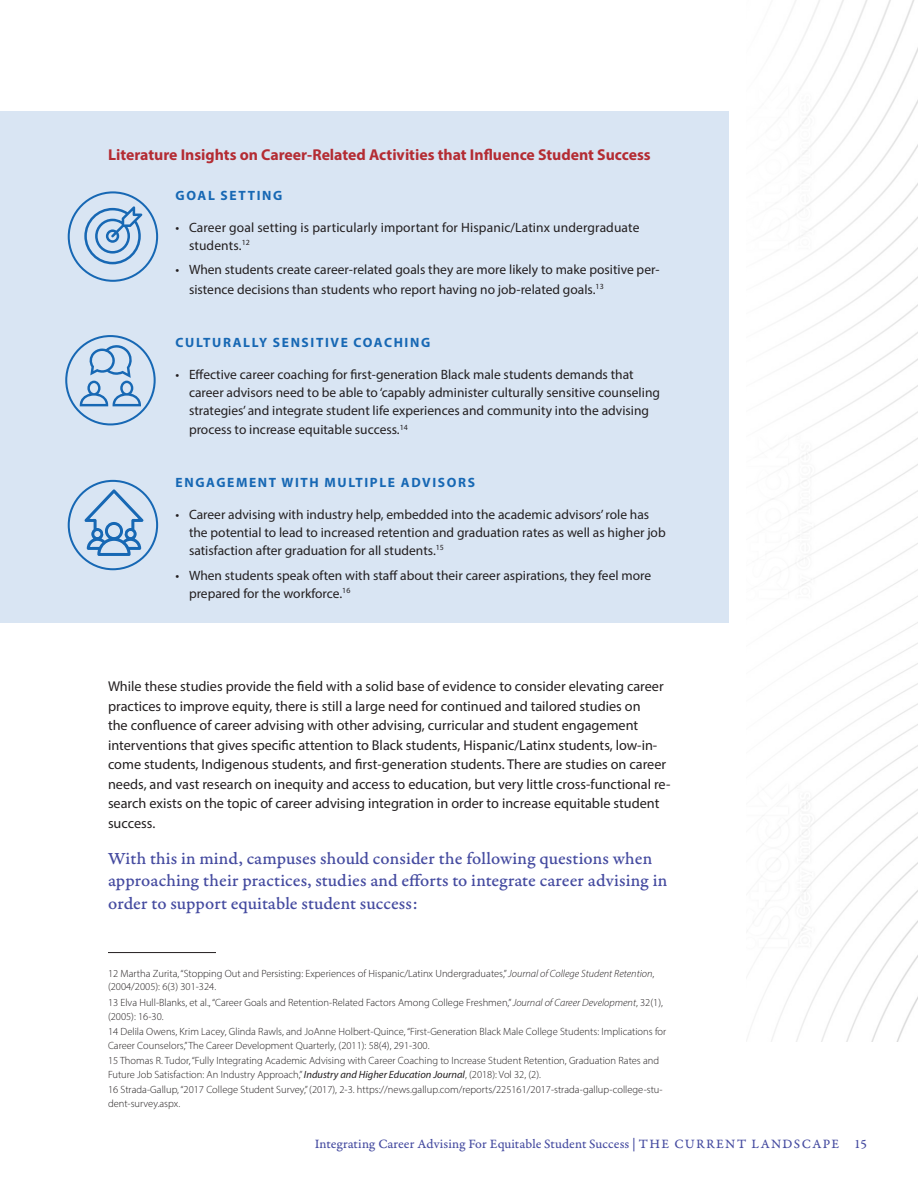
<style>
.page{position:relative;width:918px;height:1188px;background:#fff}
.page>*{position:absolute;margin:0;border:0;box-sizing:border-box;transform-origin:0 0}
.body_emphasis{font:18px/22.5px "Garamond Premr Pro Med Capt";color:#454ba0}
.t1{font:700 15.75px "Myriad Pro";color:#b42c33}
.body{font:14.25px/19.5px "Myriad Pro";color:#231f20}
.t2{font:13.5px/18px "Myriad Pro";color:#231f20}
.t3{font:13.5px "Garamond Premr Pro Capt";letter-spacing:.005em;color:#454ba0}
.t4{font:700 13.5px "Myriad Pro";letter-spacing:.12em;color:#1768b4}
.endnotes{font:300 10.5px/13.5px "Myriad Pro";color:#231f20}
.s1{font-style:italic}
.s2{font-weight:400;font-style:italic}
</style>
<div class="page">
<img style="left:747px;top:0;width:171px;height:1041px">
<div style="left:0;top:111px;width:729px;height:512px;background:#d9e5f3"></div>
<hr style="left:108px;top:952px;width:108px;height:1px;background:#231f20">
<svg style="left:80px;top:345px;width:61px;height:61px"></svg>
<div style="left:65px;top:335px;width:91px;height:90px;border:2px solid #1768b4;border-radius:50%"></div>
<svg style="left:81px;top:487px;width:65px;height:71px"></svg>
<div style="left:68px;top:480px;width:90px;height:90px;border:2px solid #1768b4;border-radius:50%"></div>
<div style="left:68px;top:191px;width:90px;height:91px;border:2px solid #1768b4;border-radius:50%"></div>
<svg style="left:84px;top:206px;width:58px;height:58px"></svg>
<h3 class="t1" style="left:108px;top:145px;width:544px">Literature Insights on Career-Related Activities that Influence Student Success</h3>
<h4 class="t4" style="left:176px;top:187px;width:108px">GOAL SETTING</h4>
<p class="t2" style="left:189px;top:218px;width:452px;text-indent:-14px">• Career goal setting is particularly important for Hispanic/Latinx undergraduate students.<sup>12</sup></p>
<p class="t2" style="left:189px;top:260px;width:472px;line-height:19.5px;text-indent:-14px">• When students create career-related goals they are more likely to make positive per&shy;sistence decisions than students who report having no job-related goals.<sup>13</sup></p>
<h4 class="t4" style="left:176px;top:334px;width:256px">CULTURALLY SENSITIVE COACHING</h4>
<p class="t2" style="left:189px;top:365px;width:473px;text-indent:-14px">• Effective career coaching for first-generation Black male students demands that career advisors need to be able to ‘capably administer culturally sensitive counseling strategies’ and integrate student life experiences and community into the advising</p>
<p class="t2" style="left:189px;top:420px;width:220px">process to increase equitable success.<sup>14</sup></p>
<h4 class="t4" style="left:176px;top:474px;width:301px">ENGAGEMENT WITH MULTIPLE ADVISORS</h4>
<p class="t2" style="left:189px;top:505px;width:478px;text-indent:-14px">• Career advising with industry help, embedded into the academic advisors’ role has the potential to lead to increased retention and graduation rates as well as higher job satisfaction after graduation for all students.<sup>15</sup></p>
<p class="t2" style="left:189px;top:566px;width:464px;text-indent:-14px">• When students speak often with staff about their career aspirations, they feel more prepared for the workforce.<sup>16</sup></p>
<p class="body" style="left:108px;top:677px;width:564px">While these studies provide the field with a solid base of evidence to consider elevating career practices to improve equity, there is still a large need for continued and tailored studies on<br>the confluence of career advising with other advising, curricular and student engagement interventions that gives specific attention to Black students, Hispanic/Latinx students, low-in&shy;come students, Indigenous students, and first-generation students. There are studies on career needs, and vast research on inequity and access to education, but very little cross-functional re&shy;search exists on the topic of career advising integration in order to increase equitable student success.</p>
<p class="body_emphasis" style="left:108px;top:847px;width:561px">With this in mind, campuses should consider the following questions when approaching their practices, studies and efforts to integrate career advising in order to support equitable student success:</p>
<p class="endnotes" style="left:108px;top:967px;width:548px">12 Martha Zurita, “Stopping Out and Persisting: Experiences of Hispanic/Latinx Undergraduates,” <span class="s1">Journal of College Student Retention</span>, (2004/2005): 6(3) 301-324.</p>
<p class="endnotes" style="left:108px;top:996px;width:556px">13 Elva Hull-Blanks, et al., “Career Goals and Retention-Related Factors Among College Freshmen,” <span class="s1">Journal of Career Development</span>, 32(1), (2005): 16-30.</p>
<p class="endnotes" style="left:108px;top:1025px;width:560px">14 Delila Owens, Krim Lacey, Glinda Rawls, and JoAnne Holbert-Quince, “First-Generation Black Male College Students: Implications for<br>Career Counselors,” The Career Development Quarterly, (2011): 58(4), 291-300.</p>
<p class="endnotes" style="left:108px;top:1054px;width:553px">15 Thomas R. Tudor, “Fully Integrating Academic Advising with Career Coaching to Increase Student Retention, Graduation Rates and<br>Future Job Satisfaction: An Industry Approach,” <span class="s2">Industry and Higher Education Journal</span>, (2018): Vol 32, (2).</p>
<p class="endnotes" style="left:108px;top:1083px;width:556px">16 Strada-Gallup, “2017 College Student Survey,” (2017), 2-3. https://news.gallup.com/reports/225161/2017-strada-gallup-college-stu&shy;dent-survey.aspx.</p>
<p class="t3" style="left:315px;top:1135px;width:554px">Integrating Career Advising For Equitable Student Success | THE CURRENT LANDSCAPE 15</p>
</div>
